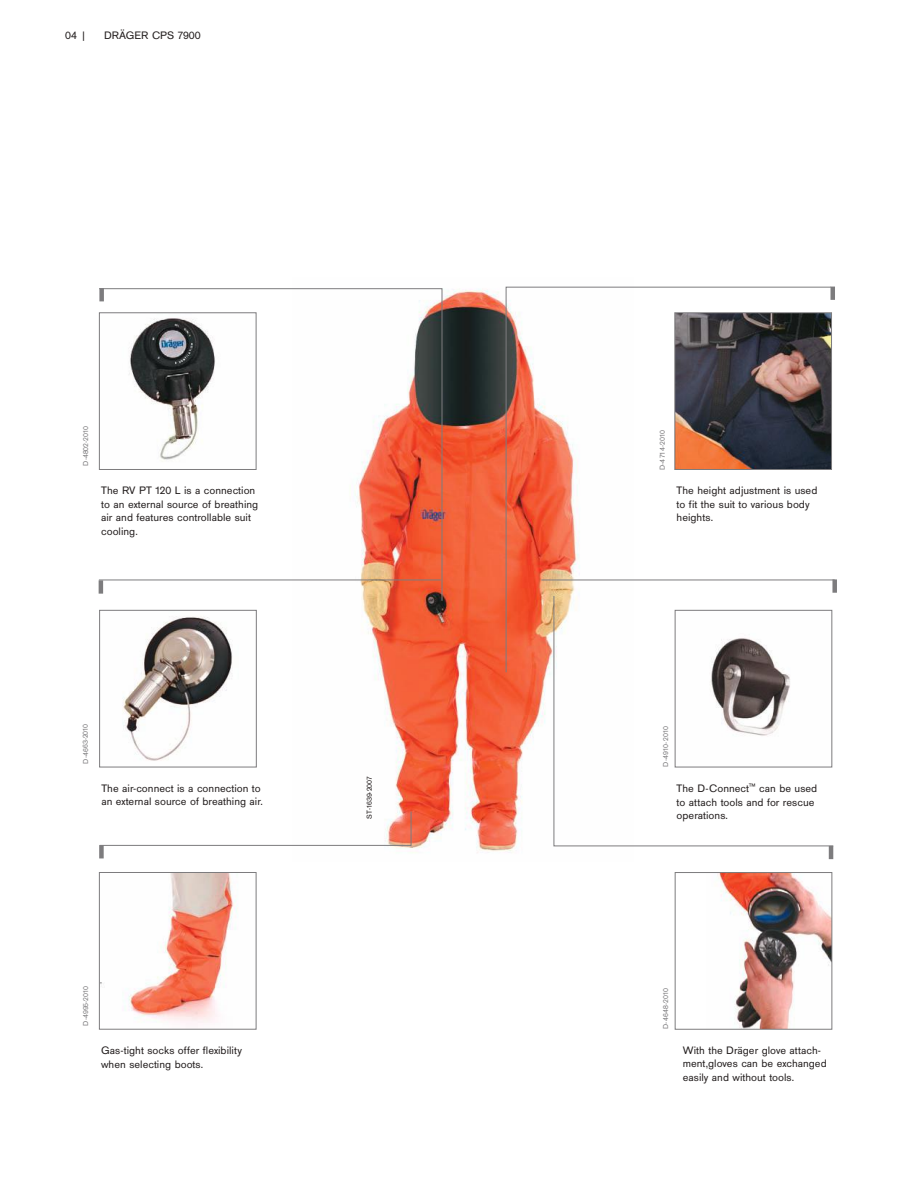
<style>
.page{position:relative;width:918px;height:1188px;background:#fff}
.page>*{position:absolute;margin:0;border:0;box-sizing:border-box;transform-origin:0 0}
.t1{font:11.25px/13.5px "Draeger San";color:#241f1f}
.t2{font:7.5px "Draeger San";letter-spacing:.015em;color:#7d7c7e}
.t3{font:7.5px "Draeger San";color:#241f1f}
</style>
<div class="page">
<img style="left:101px;top:874px;width:137px;height:151px">
<div style="left:99px;top:872px;width:157px;height:158px;border:1px solid #7d7c7e"></div>
<img style="left:717px;top:874px;width:113px;height:154px">
<div style="left:675px;top:872px;width:157px;height:158px;border:1px solid #7d7c7e"></div>
<img style="left:362px;top:286px;width:272px;height:567px">
<img style="left:122px;top:617px;width:111px;height:144px">
<div style="left:99px;top:610px;width:158px;height:157px;border:1px solid #7d7c7e"></div>
<hr style="left:831px;top:287px;width:4px;height:13px;background:#7d7c7e">
<svg style="left:505px;top:287px;width:327px;height:386px"></svg>
<hr style="left:541px;top:580px;width:294px;height:1px;background:#7d7c7e">
<div style="left:832px;top:579px;width:5px;height:14px;background:#7d7c7e"></div>
<div style="left:99px;top:845px;width:5px;height:13px;background:#7d7c7e"></div>
<svg style="left:99px;top:811px;width:313px;height:35px"></svg>
<svg style="left:99px;top:288px;width:344px;height:313px"></svg>
<hr style="left:829px;top:846px;width:4px;height:13px;background:#7d7c7e">
<svg style="left:553px;top:595px;width:281px;height:252px"></svg>
<p class="t1" style="left:65px;top:28px;width:23px">04 |</p>
<p class="t1" style="left:104px;top:28px;width:98px">DRÄGER CPS 7900</p>
<p class="t2" style="left:81px;top:466px;width:41px;rotate:-90deg">D-4802-2010</p>
<p class="t2" style="left:658px;top:470px;width:42px;rotate:-90deg">D-4714-2010</p>
<p class="t1" style="left:101px;top:484px;width:159px">The RV PT 120 L is a connection to an external source of breathing air and features controllable suit cooling.</p>
<p class="t1" style="left:677px;top:484px;width:142px">The height adjustment is used to fit the suit to various body heights.</p>
<p class="t2" style="left:81px;top:764px;width:41px;rotate:-90deg">D-4663-2010</p>
<p class="t2" style="left:661px;top:767px;width:42px;rotate:-90deg">D-4910-2010</p>
<p class="t1" style="left:101px;top:781px;width:163px">The air-connect is a connection to an external source of breathing air.</p>
<p class="t3" style="left:365px;top:819px;width:44px;rotate:-90deg">ST-1639-2007</p>
<p class="t1" style="left:677px;top:782px;width:142px">The D-Connect<sup>™</sup> can be used to attach tools and for rescue operations.</p>
<p class="t2" style="left:81px;top:1026px;width:41px;rotate:-90deg">D-4995-2010</p>
<p class="t2" style="left:661px;top:1029px;width:43px;rotate:-90deg">D-4648-2010</p>
<p class="t1" style="left:101px;top:1043px;width:142px">Gas-tight socks offer flexibility when selecting boots.</p>
<p class="t1" style="left:683px;top:1043px;width:145px">With the Dräger glove attach&shy;ment,gloves can be exchanged easily and without tools.</p>
</div>
